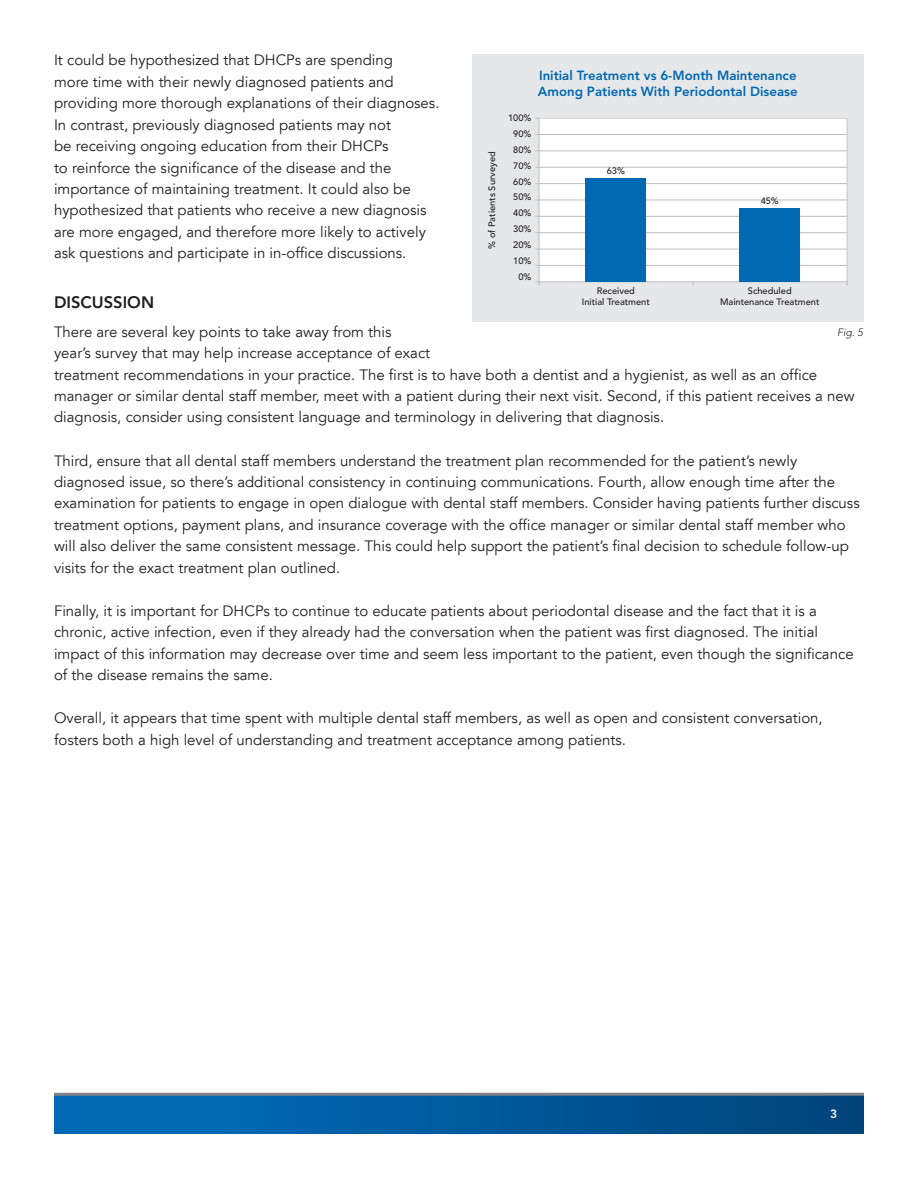
<style>
.page{position:relative;width:918px;height:1188px;background:#fff}
.page>*{position:absolute;margin:0;border:0;box-sizing:border-box;transform-origin:0 0}
.Header_h2{font:800 16.5px "Avenir LT Std";color:#231f20}
.Body_Copy{font:15px/21.5px "Avenir LT";color:#231f20}
.Chart_Title{font:800 13.2px/16.5px "Avenir LT Std";color:#0168b3}
.t1{font:800 12px "Avenir LT Std";color:#fff}
.Fig_Caption{font:italic 300 10.65px "Avenir LT Std";color:#231f20}
.Chart_Text{font:500 9.3px/10.6px "Avenir LT Std";color:#231f20;text-align:center}
</style>
<div class="page">
<div style="left:54px;top:1094px;width:810px;height:40px;background:linear-gradient(to right,#016ebc,#00457c)"></div>
<hr style="left:54px;top:1093px;width:810px;height:3px;background:#808285">
<div style="left:472px;top:54px;width:392px;height:267px;background:#e6e7e9"></div>
<div style="left:539px;top:118px;width:308px;height:164px;background:#fff"></div>
<hr style="left:535px;top:151px;width:312px;height:1px;background:#bcbdc0">
<hr style="left:535px;top:134px;width:312px;height:1px;background:#bcbdc0">
<hr style="left:535px;top:118px;width:312px;height:1px;background:#bcbdc0">
<hr style="left:535px;top:167px;width:312px;height:1px;background:#bcbdc0">
<hr style="left:535px;top:183px;width:312px;height:1px;background:#bcbdc0">
<hr style="left:535px;top:200px;width:312px;height:1px;background:#bcbdc0">
<hr style="left:535px;top:216px;width:312px;height:1px;background:#bcbdc0">
<hr style="left:535px;top:232px;width:312px;height:1px;background:#bcbdc0">
<hr style="left:535px;top:249px;width:312px;height:1px;background:#bcbdc0">
<hr style="left:535px;top:265px;width:312px;height:1px;background:#bcbdc0">
<hr style="left:539px;top:118px;width:1px;height:168px;background:#bcbdc0">
<hr style="left:847px;top:118px;width:1px;height:168px;background:#bcbdc0">
<hr style="left:535px;top:282px;width:312px;height:1px;background:#bcbdc0">
<div style="left:585px;top:179px;width:61px;height:103px;background:#0168b3"></div>
<div style="left:739px;top:208px;width:61px;height:74px;background:#0168b3"></div>
<p class="Body_Copy" style="left:54px;top:50px;width:387px">It could be hypothesized that DHCPs are spending<br>more time with their newly diagnosed patients and providing more thorough explanations of their diagnoses.<br>In contrast, previously diagnosed patients may not<br>be receiving ongoing education from their DHCPs<br>to reinforce the significance of the disease and the importance of maintaining treatment. It could also be hypothesized that patients who receive a new diagnosis are more engaged, and therefore more likely to actively ask questions and participate in in-office discussions.</p>
<p class="Header_h2" style="left:54px;top:293px;width:102px">DISCUSSION</p>
<p class="Body_Copy" style="left:54px;top:321px;width:802px">There are several key points to take away from this<br>year’s survey that may help increase acceptance of exact<br>treatment recommendations in your practice. The first is to have both a dentist and a hygienist, as well as an office manager or similar dental staff member, meet with a patient during their next visit. Second, if this patient receives a new diagnosis, consider using consistent language and terminology in delivering that diagnosis.</p>
<p class="Body_Copy" style="left:54px;top:450px;width:807px">Third, ensure that all dental staff members understand the treatment plan recommended for the patient’s newly diagnosed issue, so there’s additional consistency in continuing communications. Fourth, allow enough time after the examination for patients to engage in open dialogue with dental staff members. Consider having patients further discuss treatment options, payment plans, and insurance coverage with the office manager or similar dental staff member who will also deliver the same consistent message. This could help support the patient’s final decision to schedule follow-up visits for the exact treatment plan outlined.</p>
<p class="Body_Copy" style="left:54px;top:600px;width:801px">Finally, it is important for DHCPs to continue to educate patients about periodontal disease and the fact that it is a chronic, active infection, even if they already had the conversation when the patient was first diagnosed. The initial impact of this information may decrease over time and seem less important to the patient, even though the significance of the disease remains the same.</p>
<p class="Body_Copy" style="left:54px;top:708px;width:770px">Overall, it appears that time spent with multiple dental staff members, as well as open and consistent conversation, fosters both a high level of understanding and treatment acceptance among patients.</p>
<p class="Chart_Title" style="left:538px;top:67px;width:261px">Initial Treatment vs 6-Month Maintenance<br>Among Patients With Periodontal Disease</p>
<p class="Chart_Text" style="left:508px;top:113px;width:25px">100%</p>
<p class="Chart_Text" style="left:513px;top:129px;width:20px">90%</p>
<p class="Chart_Text" style="left:513px;top:144px;width:20px">80%</p>
<p class="Chart_Text" style="left:513px;top:160px;width:20px">70%</p>
<p class="Chart_Text" style="left:513px;top:176px;width:20px">60%</p>
<p class="Chart_Text" style="left:513px;top:192px;width:20px">50%</p>
<p class="Chart_Text" style="left:513px;top:208px;width:20px">40%</p>
<p class="Chart_Text" style="left:513px;top:224px;width:20px">30%</p>
<p class="Chart_Text" style="left:513px;top:240px;width:20px">20%</p>
<p class="Chart_Text" style="left:513px;top:256px;width:20px">10%</p>
<p class="Chart_Text" style="left:518px;top:272px;width:15px">0%</p>
<p class="Chart_Text" style="left:487px;top:249px;width:99px;rotate:-90deg">% of Patients Surveyed</p>
<p class="Chart_Text" style="left:607px;top:166px;width:20px">63%</p>
<p class="Chart_Text" style="left:761px;top:196px;width:20px">45%</p>
<p class="Chart_Text" style="left:582px;top:286px;width:70px">Received<br>Initial Treatment</p>
<p class="Chart_Text" style="left:720px;top:286px;width:101px">Scheduled<br>Maintenance Treatment</p>
<p class="Fig_Caption" style="left:837px;top:326px;width:27px">Fig. 5</p>
<p class="t1" style="left:830px;top:1107px;width:9px">3</p>
</div>
